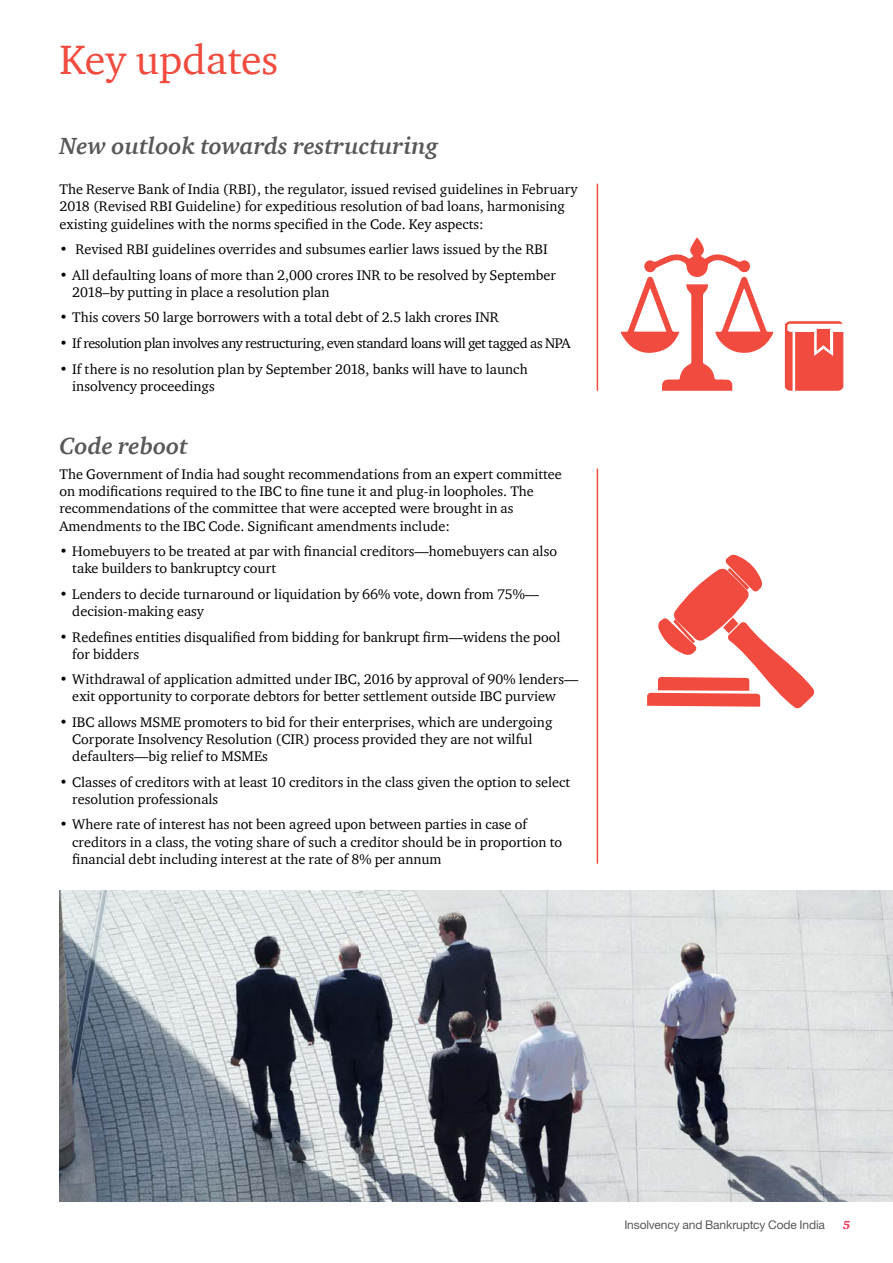
<style>
.page{position:relative;width:893px;height:1263px;background:#fff}
.page>*{position:absolute;margin:0;border:0;box-sizing:border-box;transform-origin:0 0}
.t1{font:42px "ITC Charter Com";color:#f04b3e}
.t2{font:italic 700 24px "ITC Charter Com";color:#58595b}
.t3{font:14.25px/17.1px "ITC Charter Com";color:#000}
.t4{font:14.25px "ITC Charter Com";letter-spacing:-.03em;color:#000}
.t5{font:12px "Helvetica Neue";letter-spacing:-.01em;color:#58595b}
.t6{font:italic 900 12px "ITC Charter Com";color:#ef4062}
</style>
<div class="page">
<hr style="left:597px;top:184px;width:1px;height:207px;background:#f04b3e">
<hr style="left:597px;top:469px;width:1px;height:395px;background:#f04b3e">
<img style="left:60px;top:891px;width:833px;height:310px">
<svg style="left:785px;top:321px;width:58px;height:70px"></svg>
<svg style="left:621px;top:237px;width:152px;height:154px"></svg>
<svg style="left:647px;top:554px;width:167px;height:155px"></svg>
<h1 class="t1" style="left:60px;top:34px;width:220px">Key updates</h1>
<h2 class="t2" style="left:60px;top:131px;width:380px">New outlook towards restructuring</h2>
<p class="t3" style="left:60px;top:181px;width:520px">The Reserve Bank of India (RBI), the regulator, issued revised guidelines in February<br>2018 (Revised RBI Guideline) for expeditious resolution of bad loans, harmonising existing guidelines with the norms specified in the Code. Key aspects:</p>
<p class="t3" style="left:60px;top:240px;width:490px">• Revised RBI guidelines overrides and subsumes earlier laws issued by the RBI</p>
<p class="t3" style="left:72px;top:266px;width:485px;text-indent:-13px">• All defaulting loans of more than 2,000 crores INR to be resolved by September<br>2018–by putting in place a resolution plan</p>
<p class="t3" style="left:60px;top:309px;width:441px">• This covers 50 large borrowers with a total debt of 2.5 lakh crores INR</p>
<p class="t4" style="left:60px;top:334px;width:512px">• If resolution plan involves any restructuring, even standard loans will get tagged as NPA</p>
<p class="t3" style="left:72px;top:360px;width:457px;text-indent:-13px">• If there is no resolution plan by September 2018, banks will have to launch insolvency proceedings</p>
<h2 class="t2" style="left:60px;top:431px;width:130px">Code reboot</h2>
<p class="t3" style="left:60px;top:466px;width:504px">The Government of India had sought recommendations from an expert committee on modifications required to the IBC to fine tune it and plug-in loopholes. The recommendations of the committee that were accepted were brought in as Amendments to the IBC Code. Significant amendments include:</p>
<p class="t3" style="left:72px;top:542px;width:486px;text-indent:-13px">• Homebuyers to be treated at par with financial creditors—homebuyers can also take builders to bankruptcy court</p>
<p class="t3" style="left:72px;top:585px;width:468px;text-indent:-13px">• Lenders to decide turnaround or liquidation by 66% vote, down from 75%— decision-making easy</p>
<p class="t3" style="left:72px;top:628px;width:490px;text-indent:-13px">• Redefines entities disqualified from bidding for bankrupt firm—widens the pool for bidders</p>
<p class="t3" style="left:72px;top:671px;width:508px;text-indent:-13px">• Withdrawal of application admitted under IBC, 2016 by approval of 90% lenders— exit opportunity to corporate debtors for better settlement outside IBC purview</p>
<p class="t3" style="left:72px;top:713px;width:482px;text-indent:-13px">• IBC allows MSME promoters to bid for their enterprises, which are undergoing<br>Corporate Insolvency Resolution (CIR) process provided they are not wilful defaulters—big relief to MSMEs</p>
<p class="t3" style="left:72px;top:773px;width:499px;text-indent:-13px">• Classes of creditors with at least 10 creditors in the class given the option to select resolution professionals</p>
<p class="t3" style="left:72px;top:816px;width:491px;text-indent:-13px">• Where rate of interest has not been agreed upon between parties in case of creditors in a class, the voting share of such a creditor should be in proportion to financial debt including interest at the rate of 8% per annum</p>
<p class="t5" style="left:624px;top:1217px;width:202px">Insolvency and Bankruptcy Code India</p>
<p class="t6" style="left:843px;top:1217px;width:9px">5</p>
</div>
